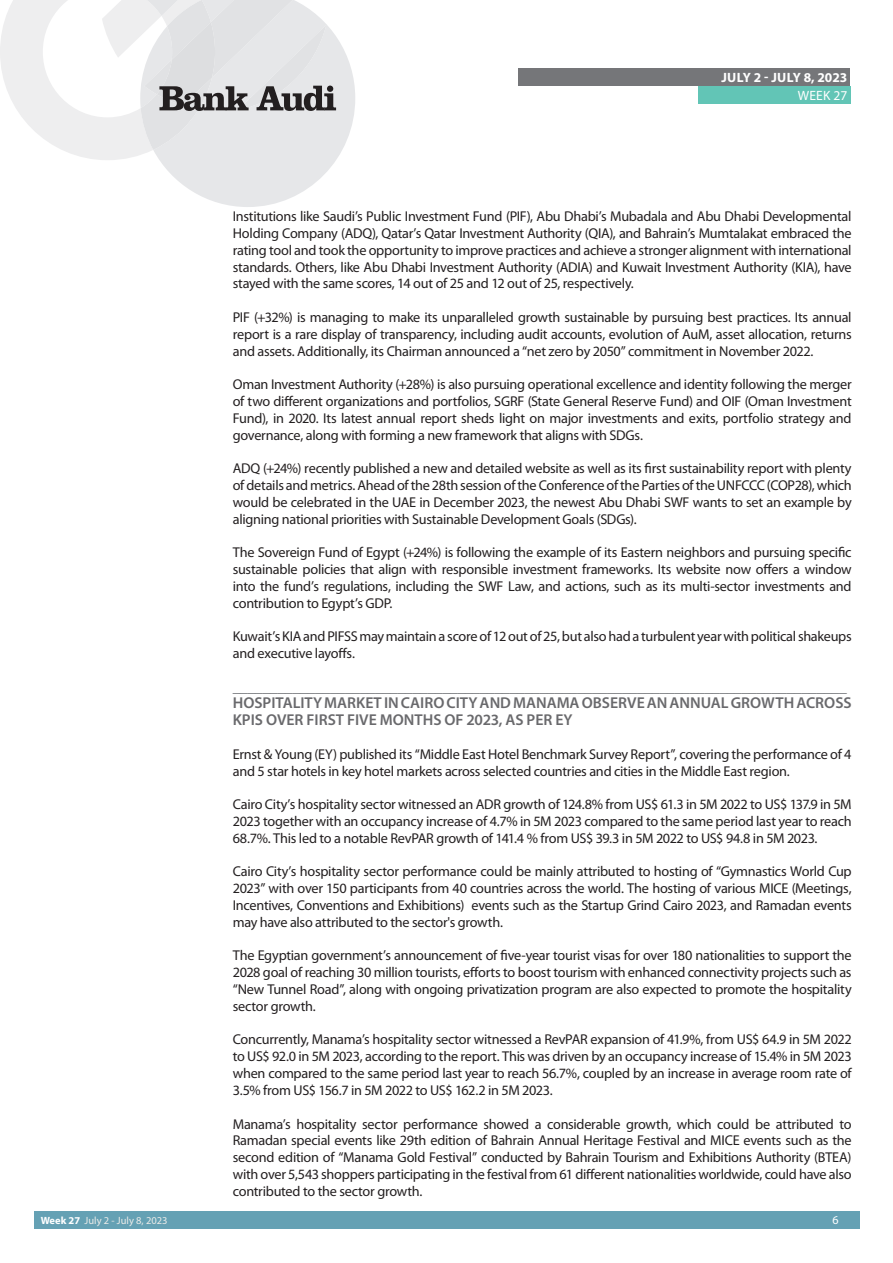
<style>
.page{position:relative;width:893px;height:1263px;background:#fff}
.page>*{position:absolute;margin:0;border:0;box-sizing:border-box;transform-origin:0 0}
.t1{font:600 15.75px/16.8px "Myriad Pro";color:#69696c}
.t2{font:15.6px "Myriad Pro";color:#707276}
.t3{font:14.25px/16.8px "Myriad Pro";letter-spacing:-.02em;color:#231f20;text-align:justify}
.t4{font:700 13.5px "Myriad Pro";color:#fff}
.t5{font:13.5px "Myriad Pro";letter-spacing:.02em;color:#fff}
.t6{font:12px "Myriad Pro";color:#fff}
.t7{font:10.5px "Myriad Pro";color:#ecece9}
.s1{font-weight:700;color:#fff}
</style>
<div class="page">
<div style="left:35px;top:1212px;width:825px;height:17px;background:#65a1b4"></div>
<div style="left:519px;top:68px;width:331px;height:17px;background:#757679"></div>
<div style="left:698px;top:86px;width:152px;height:17px;background:#62c5b6"></div>
<svg style="left:0;top:0;width:355px;height:207px"></svg>
<p class="t7" style="left:41px;top:1214px;width:128px"><span class="s1">Week 27</span> July 2 - July 8, 2023</p>
<p class="t4" style="left:721px;top:68px;width:127px">JULY 2 - JULY 8, 2023</p>
<p class="t5" style="left:798px;top:87px;width:51px">WEEK 27</p>
<p class="t3" style="left:233px;top:208px;width:620px">Institutions like Saudi’s Public Investment Fund (PIF), Abu Dhabi’s Mubadala and Abu Dhabi Developmental Holding Company (ADQ), Qatar’s Qatar Investment Authority (QIA), and Bahrain’s Mumtalakat embraced the rating tool and took the opportunity to improve practices and achieve a stronger alignment with international standards. Others, like Abu Dhabi Investment Authority (ADIA) and Kuwait Investment Authority (KIA), have stayed with the same scores, 14 out of 25 and 12 out of 25, respectively.</p>
<p class="t3" style="left:233px;top:309px;width:620px">PIF (+32%) is managing to make its unparalleled growth sustainable by pursuing best practices. Its annual report is a rare display of transparency, including audit accounts, evolution of AuM, asset allocation, returns and assets. Additionally, its Chairman announced a “net zero by 2050” commitment in November 2022.</p>
<p class="t3" style="left:233px;top:376px;width:620px">Oman Investment Authority (+28%) is also pursuing operational excellence and identity following the merger of two different organizations and portfolios, SGRF (State General Reserve Fund) and OIF (Oman Investment Fund), in 2020. Its latest annual report sheds light on major investments and exits, portfolio strategy and governance, along with forming a new framework that aligns with SDGs.</p>
<p class="t3" style="left:233px;top:460px;width:620px">ADQ (+24%) recently published a new and detailed website as well as its first sustainability report with plenty of details and metrics. Ahead of the 28th session of the Conference of the Parties of the UNFCCC (COP28), which would be celebrated in the UAE in December 2023, the newest Abu Dhabi SWF wants to set an example by aligning national priorities with Sustainable Development Goals (SDGs).</p>
<p class="t3" style="left:233px;top:544px;width:620px">The Sovereign Fund of Egypt (+24%) is following the example of its Eastern neighbors and pursuing specific sustainable policies that align with responsible investment frameworks. Its website now offers a window into the fund’s regulations, including the SWF Law, and actions, such as its multi-sector investments and contribution to Egypt’s GDP.</p>
<p class="t3" style="left:233px;top:628px;width:620px">Kuwait’s KIA and PIFSS may maintain a score of 12 out of 25, but also had a turbulent year with political shakeups and executive layoffs.</p>
<p class="t2" style="left:233px;top:677px;width:616px">__________________________________________________________________________________</p>
<p class="t1" style="left:233px;top:694px;width:620px">HOSPITALITY MARKET IN CAIRO CITY AND MANAMA OBSERVE AN ANNUAL GROWTH ACROSS<br>KPIS OVER FIRST FIVE MONTHS OF 2023, AS PER EY</p>
<p class="t3" style="left:233px;top:745px;width:620px">Ernst &amp; Young (EY) published its “Middle East Hotel Benchmark Survey Report”, covering the performance of 4 and 5 star hotels in key hotel markets across selected countries and cities in the Middle East region.</p>
<p class="t3" style="left:233px;top:796px;width:620px">Cairo City’s hospitality sector witnessed an ADR growth of 124.8% from US$ 61.3 in 5M 2022 to US$ 137.9 in 5M 2023 together with an occupancy increase of 4.7% in 5M 2023 compared to the same period last year to reach 68.7%. This led to a notable RevPAR growth of 141.4 % from US$ 39.3 in 5M 2022 to US$ 94.8 in 5M 2023.</p>
<p class="t3" style="left:233px;top:863px;width:620px">Cairo City’s hospitality sector performance could be mainly attributed to hosting of “Gymnastics World Cup 2023” with over 150 participants from 40 countries across the world. The hosting of various MICE (Meetings, Incentives, Conventions and Exhibitions) events such as the Startup Grind Cairo 2023, and Ramadan events may have also attributed to the sector's growth.</p>
<p class="t3" style="left:233px;top:947px;width:620px">The Egyptian government’s announcement of five-year tourist visas for over 180 nationalities to support the 2028 goal of reaching 30 million tourists, efforts to boost tourism with enhanced connectivity projects such as “New Tunnel Road”, along with ongoing privatization program are also expected to promote the hospitality sector growth.</p>
<p class="t3" style="left:233px;top:1031px;width:620px">Concurrently, Manama’s hospitality sector witnessed a RevPAR expansion of 41.9%, from US$ 64.9 in 5M 2022 to US$ 92.0 in 5M 2023, according to the report. This was driven by an occupancy increase of 15.4% in 5M 2023 when compared to the same period last year to reach 56.7%, coupled by an increase in average room rate of 3.5% from US$ 156.7 in 5M 2022 to US$ 162.2 in 5M 2023.</p>
<p class="t3" style="left:233px;top:1115px;width:620px">Manama’s hospitality sector performance showed a considerable growth, which could be attributed to Ramadan special events like 29th edition of Bahrain Annual Heritage Festival and MICE events such as the second edition of “Manama Gold Festival” conducted by Bahrain Tourism and Exhibitions Authority (BTEA) with over 5,543 shoppers participating in the festival from 61 different nationalities worldwide, could have also contributed to the sector growth.</p>
<p class="t6" style="left:832px;top:1213px;width:8px">6</p>
</div>
